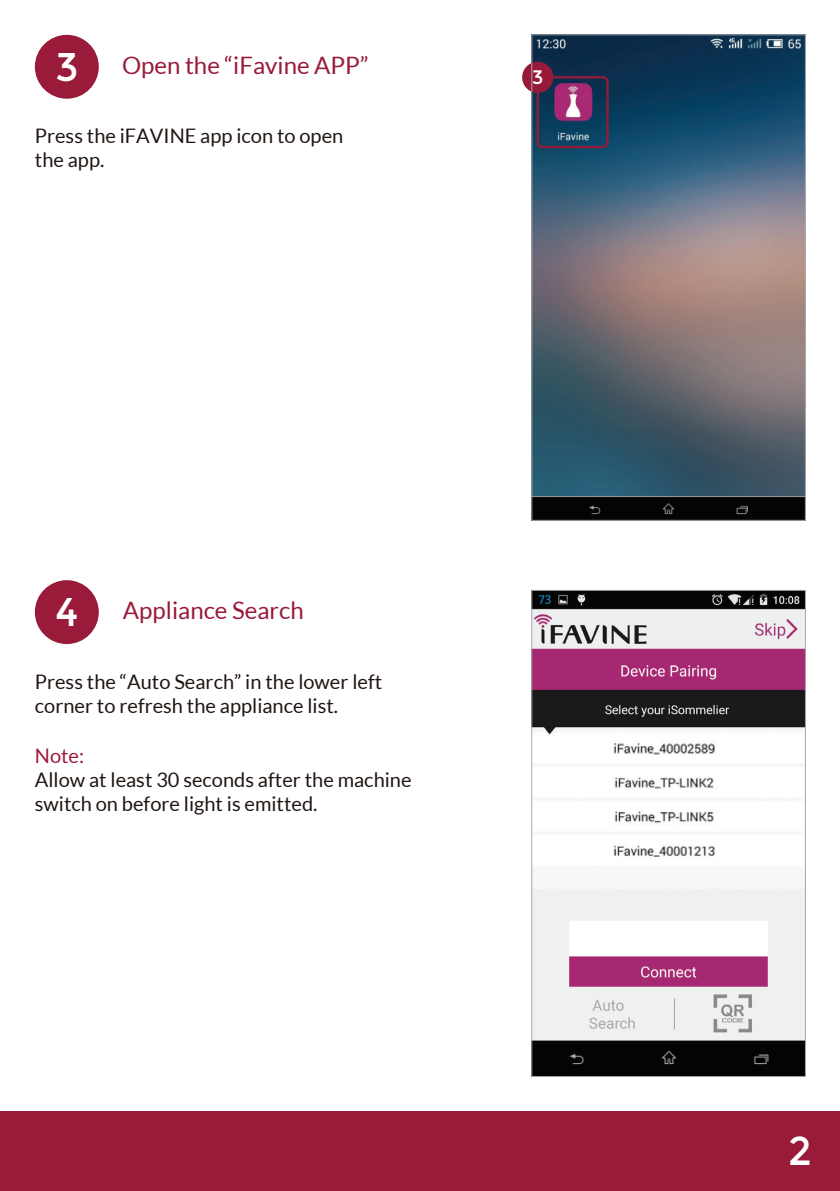
<style>
.page{position:relative;width:840px;height:1191px;background:#fff}
.page>*{position:absolute;margin:0;border:0;box-sizing:border-box;transform-origin:0 0}
.t1{font:40px "Montserrat";color:#fff}
.t2{font:24px "Lato";color:#991a39}
.t3{font:20px/24px "Lato";color:#201512}
.t4{font:20px "Lato";color:#991a39}
.t5{font:19.6px "Montserrat";color:#fff}
.s1{font-family:"Montserrat";font-size:40px;color:#fff}
</style>
<div class="page">
<div style="left:0;top:1111px;width:839px;height:80px;background:#991a39"></div>
<div style="left:35px;top:35px;width:64px;height:64px;background:#991a39;border-radius:50%"></div>
<div style="left:35px;top:580px;width:64px;height:64px;background:#991a39;border-radius:50%"></div>
<img style="left:533px;top:36px;width:270px;height:461px">
<div style="left:536px;top:76px;width:72px;height:72px;border:2px solid #971a39;border-radius:5px"></div>
<div style="left:522px;top:62px;width:31px;height:31px;background:#971a39;border-radius:50%"></div>
<img style="left:533px;top:497px;width:270px;height:22px">
<img style="left:533px;top:592px;width:270px;height:483px">
<div style="left:533px;top:1043px;width:270px;height:29px;background:#040503"></div>
<div style="left:531px;top:34px;width:274px;height:487px;border:1px solid #a7a9ac"></div>
<div style="left:531px;top:590px;width:274px;height:487px;border:1px solid #a7a9ac"></div>
<p class="t2" style="left:56px;top:52px;width:314px"><span class="s1">3</span> Open the “iFavine APP”</p>
<p class="t3" style="left:35px;top:124px;width:310px">Press the iFAVINE app icon to open the app.</p>
<p class="t5" style="left:532px;top:66px;width:13px">3</p>
<h1 class="t1" style="left:55px;top:589px;width:24px">4</h1>
<p class="t2" style="left:123px;top:597px;width:182px">Appliance Search</p>
<p class="t3" style="left:35px;top:669px;width:348px">Press the “Auto Search” in the lower left corner to refresh the appliance list.</p>
<p class="t4" style="left:35px;top:745px;width:51px">Note:</p>
<p class="t3" style="left:35px;top:768px;width:378px">Allow at least 30 seconds after the machine switch on before light is emitted.</p>
<h1 class="t1" style="left:787px;top:1128px;width:25px">2</h1>
</div>
